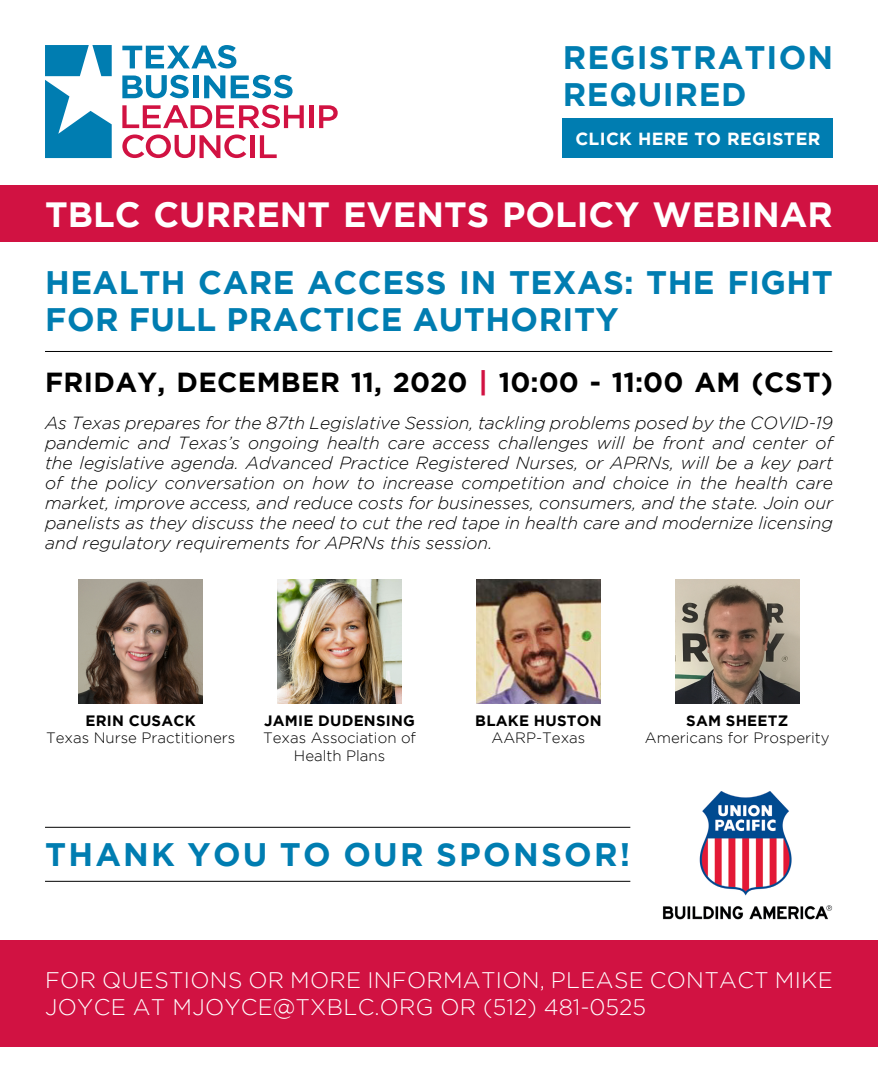
<style>
.page{position:relative;width:878px;height:1092px;background:#fff}
.page>*{position:absolute;margin:0;border:0;box-sizing:border-box;transform-origin:0 0}
.t1{font:700 35px "Gotham";color:#fff}
.t2{font:700 32.5px/37.5px "Gotham";letter-spacing:.015em;color:#007db1}
.t3{font:700 32.5px "Gotham";letter-spacing:.07em;color:#007db1}
.t4{font:700 32.5px/37.5px "Gotham";letter-spacing:.035em;color:#007db1}
.t5{font:700 27.5px "Gotham";letter-spacing:.015em;color:#000}
.t6{font:300 22.5px/27.5px "Gotham";letter-spacing:.015em;color:#fff}
.t7{font:italic 300 17.5px/20px "Gotham";color:#000;text-align:justify}
.t8{font:700 17.5px "Gotham";letter-spacing:.02em;color:#fff}
.t9{font:300 15px/17.5px "Gotham";color:#000;text-align:center}
.t10{font:700 15px "Gotham";letter-spacing:.015em;color:#000}
.s1{color:#d11242}
</style>
<div class="page">
<svg style="left:122px;top:75px;width:67px;height:23px"></svg>
<div style="left:193px;top:75px;width:6px;height:23px;background:#007db1"></div>
<svg style="left:204px;top:75px;width:21px;height:23px"></svg>
<svg style="left:231px;top:75px;width:61px;height:23px"></svg>
<svg style="left:122px;top:134px;width:124px;height:24px"></svg>
<div style="left:250px;top:135px;width:5px;height:23px;background:#d11242"></div>
<svg style="left:260px;top:135px;width:17px;height:23px"></svg>
<svg style="left:122px;top:45px;width:114px;height:23px"></svg>
<svg style="left:122px;top:105px;width:182px;height:23px"></svg>
<hr style="left:309px;top:105px;width:4px;height:23px;background:#d11242">
<svg style="left:319px;top:105px;width:19px;height:23px"></svg>
<svg style="left:45px;top:45px;width:67px;height:113px"></svg>
<div style="left:0;top:186px;width:878px;height:56px;background:#d11242"></div>
<hr style="left:45px;top:351px;width:787px;height:1px;background:#000">
<div style="left:0;top:939px;width:878px;height:107px;background:#d11242"></div>
<img style="left:663px;top:791px;width:169px;height:129px">
<hr style="left:45px;top:826px;width:585px;height:1px;background:#000">
<hr style="left:45px;top:880px;width:585px;height:1px;background:#000">
<div style="left:562px;top:119px;width:270px;height:39px;background:#007db1"></div>
<img style="left:79px;top:579px;width:123px;height:124px">
<img style="left:278px;top:579px;width:123px;height:124px">
<img style="left:675px;top:579px;width:124px;height:124px">
<img style="left:476px;top:579px;width:124px;height:124px">
<h2 class="t4" style="left:562px;top:38px;width:272px">REGISTRATION<br>REQUIRED</h2>
<p class="t8" style="left:575px;top:128px;width:246px">CLICK HERE TO REGISTER</p>
<h1 class="t1" style="left:45px;top:194px;width:789px">TBLC CURRENT EVENTS POLICY WEBINAR</h1>
<h2 class="t2" style="left:45px;top:263px;width:789px">HEALTH CARE ACCESS IN TEXAS: THE FIGHT<br>FOR FULL PRACTICE AUTHORITY</h2>
<h3 class="t5" style="left:45px;top:366px;width:789px">FRIDAY, DECEMBER 11, 2020 <span class="s1">|</span> 10:00 - 11:00 AM (CST)</h3>
<p class="t7" style="left:45px;top:413px;width:789px">As Texas prepares for the 87th Legislative Session, tackling problems posed by the COVID-19 pandemic and Texas’s ongoing health care access challenges will be front and center of the legislative agenda. Advanced Practice Registered Nurses, or APRNs, will be a key part of the policy conversation on how to increase competition and choice in the health care market, improve access, and reduce costs for businesses, consumers, and the state. Join our panelists as they discuss the need to cut the red tape in health care and modernize licensing and regulatory requirements for APRNs this session.</p>
<p class="t10" style="left:86px;top:711px;width:112px">ERIN CUSACK</p>
<p class="t9" style="left:46px;top:729px;width:191px">Texas Nurse Practitioners</p>
<p class="t10" style="left:264px;top:711px;width:152px">JAMIE DUDENSING</p>
<p class="t9" style="left:263px;top:729px;width:154px">Texas Association of<br>Health Plans</p>
<p class="t10" style="left:475px;top:711px;width:128px">BLAKE HUSTON</p>
<p class="t9" style="left:491px;top:729px;width:95px">AARP-Texas</p>
<p class="t10" style="left:686px;top:711px;width:104px">SAM SHEETZ</p>
<p class="t9" style="left:645px;top:729px;width:186px">Americans for Prosperity</p>
<h2 class="t3" style="left:45px;top:835px;width:586px">THANK YOU TO OUR SPONSOR!</h2>
<p class="t6" style="left:45px;top:965px;width:789px">FOR QUESTIONS OR MORE INFORMATION, PLEASE CONTACT MIKE<br>JOYCE AT MJOYCE@TXBLC.ORG OR (512) 481-0525</p>
</div>
